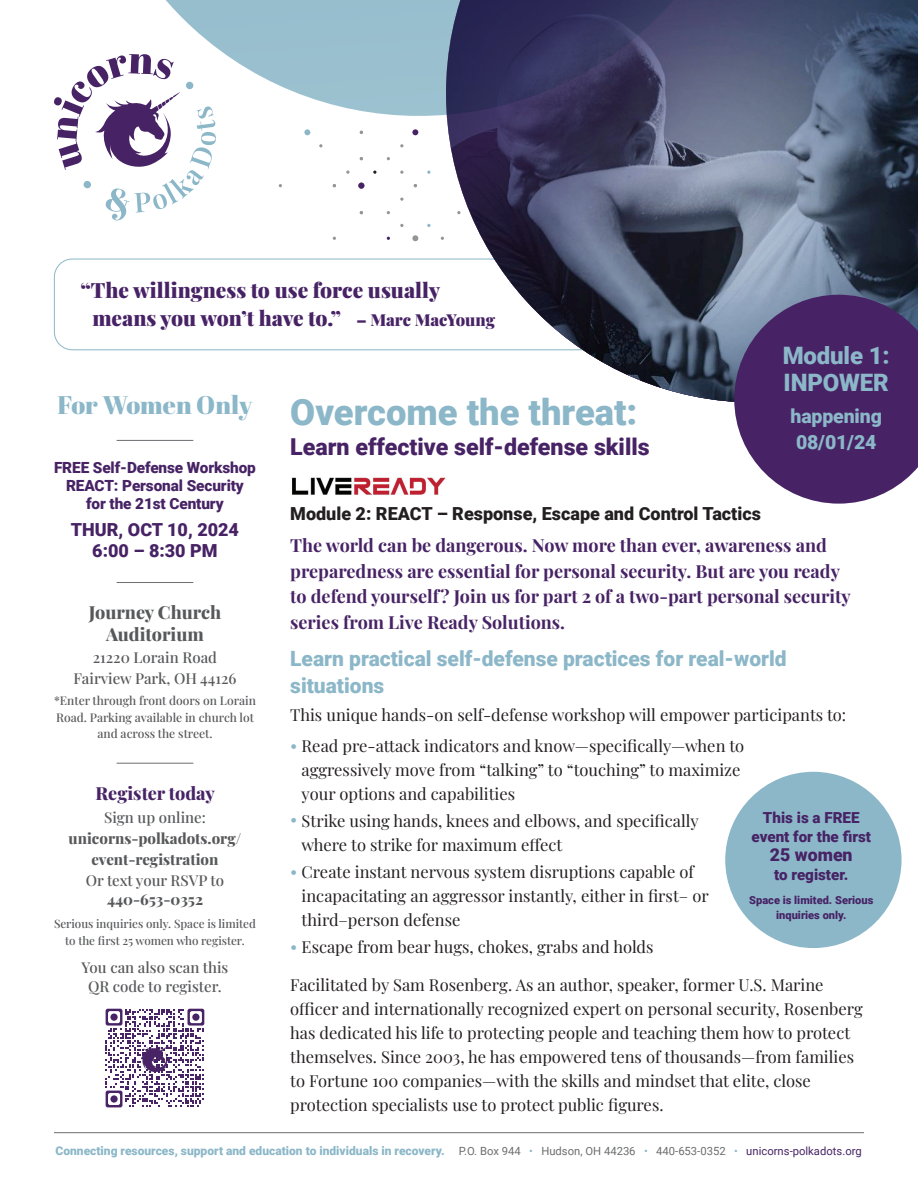
<style>
.page{position:relative;width:918px;height:1188px;background:#fff}
.page>*{position:absolute;margin:0;border:0;box-sizing:border-box;transform-origin:0 0}
.t1{font:900 36.3px "Roboto";color:#8bb7c8}
.t2{font:25.5px "Abril Fatface";color:#8bb7c8}
.t3{font:900 24px "Roboto";letter-spacing:-.005em;color:#8bb7c8}
.t4{font:900 23.25px "Roboto";color:#472365}
.t5{font:900 21px/28.5px "Playfair Display";color:#472365}
.t6{font:900 21px/27px "Roboto";color:#8bb7c8}
.t7{font:900 19.5px "Roboto";letter-spacing:-.005em;color:#8bb7c8}
.t8{font:700 18px/25.5px "Playfair Display";color:#472365}
.t9{font:900 18px "Roboto";color:#231f20}
.t10{font:900 18px "Roboto";color:#472365}
.t11{font:800 18px/21.6px "Playfair Display";color:#57585a;text-align:center}
.t12{font:800 18px "Playfair Display";color:#472365}
.t13{font:900 17.7px "Roboto";color:#472365}
.t14{font:16.5px/24px "Playfair Display";color:#231f20}
.t15{font:900 15.3px/18px "Roboto";letter-spacing:-.005em;color:#472365;text-align:center}
.t16{font:900 15.15px/19px "Roboto";color:#472365;text-align:center}
.t17{font:500 15px/19.5px "Playfair Display";color:#57585a;text-align:center}
.t18{font:800 15px/21px "Playfair Display";color:#57585a;text-align:center}
.t19{font:500 12px/16.5px "Playfair Display";color:#57585a;text-align:center}
.t20{font:900 12px "Roboto";color:#8bb7c8}
.t21{font:500 11.7px/16.5px "Playfair Display";color:#57585a;text-align:center}
.t22{font:11.25px "Roboto";color:#6c6d70}
.t23{font:900 11.1px/15.1px "Roboto";color:#472365;text-align:center}
.s1{font-size:16.5px}
.s2{color:#8bb7c8}
.s3{color:#472365}
.s4{font-weight:500}
.s5{font-weight:800}
</style>
<div class="page">
<svg style="left:54px;top:258px;width:392px;height:93px"></svg>
<svg style="left:166px;top:0;width:280px;height:148px;fill:#9ac0cf"></svg>
<svg style="left:412px;top:129px;width:6px;height:6px"></svg>
<svg style="left:400px;top:144px;width:4px;height:3px"></svg>
<svg style="left:427px;top:224px;width:4px;height:3px"></svg>
<svg style="left:400px;top:224px;width:4px;height:3px"></svg>
<svg style="left:412px;top:235px;width:6px;height:6px"></svg>
<svg style="left:304px;top:129px;width:6px;height:6px"></svg>
<svg style="left:358px;top:183px;width:6px;height:6px"></svg>
<svg style="left:54px;top:54px;width:162px;height:166px"></svg>
<img style="left:292px;top:477px;width:154px;height:18px">
<hr style="left:54px;top:1132px;width:810px;height:1px;background:#6c6d70">
<hr style="left:117px;top:440px;width:76px;height:1px;background:#6c6d70">
<hr style="left:117px;top:582px;width:76px;height:1px;background:#6c6d70">
<hr style="left:117px;top:763px;width:76px;height:1px;background:#6c6d70">
<svg style="left:106px;top:1009px;width:98px;height:98px"></svg>
<div style="left:110px;top:1014px;width:8px;height:7px;background:#482366;border-radius:50%"></div>
<div style="left:192px;top:1014px;width:8px;height:7px;background:#482366;border-radius:50%"></div>
<div style="left:110px;top:1095px;width:8px;height:8px;background:#482366;border-radius:50%"></div>
<img style="left:141px;top:1044px;width:28px;height:28px">
<div style="left:725px;top:772px;width:177px;height:176px;background:#8bb7c8;border-radius:50%"></div>
<svg style="left:446px;top:0;width:472px;height:402px;background:#5c627a"></svg>
<svg style="left:734px;top:295px;width:184px;height:209px;background:#5a3e77"></svg>
<p class="t5" style="left:92px;top:274px;width:404px;text-indent:-12px">“The willingness to use force usually means you won’t have to.” <span class="s1">– Marc MacYoung</span></p>
<p class="t2" style="left:58px;top:387px;width:196px">For Women Only</p>
<p class="t1" style="left:290px;top:387px;width:349px">Overcome the threat:</p>
<p class="t4" style="left:290px;top:430px;width:361px">Learn effective self-defense skills</p>
<p class="t3" style="left:783px;top:339px;width:108px">Module 1:</p>
<p class="t3" style="left:784px;top:366px;width:107px">INPOWER</p>
<p class="t7" style="left:791px;top:403px;width:93px">happening</p>
<p class="t7" style="left:796px;top:428px;width:82px">08/01/24</p>
<p class="t15" style="left:54px;top:458px;width:203px">FREE Self-Defense Workshop<br>REACT: Personal Security<br>for the 21st Century</p>
<p class="t10" style="left:71px;top:517px;width:170px">THUR, OCT 10, 2024</p>
<p class="t10" style="left:92px;top:538px;width:127px">6:00 – 8:30 PM</p>
<p class="t9" style="left:290px;top:501px;width:472px">Module 2: REACT – Response, Escape and Control Tactics</p>
<p class="t8" style="left:290px;top:531px;width:562px">The world can be dangerous. Now more than ever, awareness and preparedness are essential for personal security. But are you ready to defend yourself? Join us for part 2 of a two-part personal security series from Live Ready Solutions.</p>
<p class="t6" style="left:290px;top:644px;width:498px">Learn practical self-defense practices for real-world situations</p>
<p class="t14" style="left:290px;top:701px;width:558px">This unique hands-on self-defense workshop will empower participants to:</p>
<p class="t14" style="left:302px;top:733px;width:444px;text-indent:-11px"><span class="s2">•</span> Read pre-attack indicators and know—specifically—when to aggressively move from “talking” to “touching” to maximize your options and capabilities</p>
<p class="t14" style="left:302px;top:808px;width:399px;text-indent:-11px"><span class="s2">•</span> Strike using hands, knees and elbows, and specifically where to strike for maximum effect</p>
<p class="t14" style="left:302px;top:859px;width:409px;text-indent:-11px"><span class="s2">•</span> Create instant nervous system disruptions capable of incapacitating an aggressor instantly, either in first– or third–person defense</p>
<p class="t14" style="left:290px;top:934px;width:365px"><span class="s2">•</span> Escape from bear hugs, chokes, grabs and holds</p>
<p class="t14" style="left:290px;top:971px;width:574px">Facilitated by Sam Rosenberg. As an author, speaker, former U.S. Marine officer and internationally recognized expert on personal security, Rosenberg has dedicated his life to protecting people and teaching them how to protect themselves. Since 2003, he has empowered tens of thousands—from families to Fortune 100 companies—with the skills and mindset that elite, close protection specialists use to protect public figures.</p>
<p class="t20" style="left:56px;top:1143px;width:391px">Connecting resources, support and education to individuals in recovery.</p>
<p class="t22" style="left:459px;top:1143px;width:404px">P.O. Box 944 <span class="s2">•</span> Hudson, OH 44236 <span class="s2">•</span> 440-653-0352 <span class="s2">•</span> <span class="s3">unicorns-polkadots.org</span></p>
<p class="t11" style="left:89px;top:600px;width:134px">Journey Church<br>Auditorium</p>
<p class="t17" style="left:74px;top:646px;width:164px;line-height:21px">21220 Lorain Road<br>Fairview Park, OH 44126</p>
<p class="t19" style="left:54px;top:691px;width:203px">*Enter through front doors on Lorain<br>Road. Parking available in church lot and across the street.</p>
<p class="t12" style="left:96px;top:779px;width:121px">Register today</p>
<p class="t18" style="left:69px;top:805px;width:174px"><span class="s4">Sign up online: </span>unicorns-polkadots.org/ event-registration</p>
<p class="t17" style="left:86px;top:869px;width:140px">Or text your RSVP to<br><span class="s5">440-653-0352</span></p>
<p class="t21" style="left:54px;top:915px;width:203px">Serious inquiries only. Space is limited to the first 25 women who register.</p>
<p class="t17" style="left:82px;top:956px;width:148px">You can also scan this<br>QR code to register.</p>
<p class="t16" style="left:752px;top:807px;width:121px">This is a FREE event for the first</p>
<p class="t13" style="left:770px;top:842px;width:84px">25 women</p>
<p class="t16" style="left:774px;top:864px;width:76px">to register.</p>
<p class="t23" style="left:749px;top:892px;width:126px">Space is limited. Serious inquiries only.</p>
</div>
